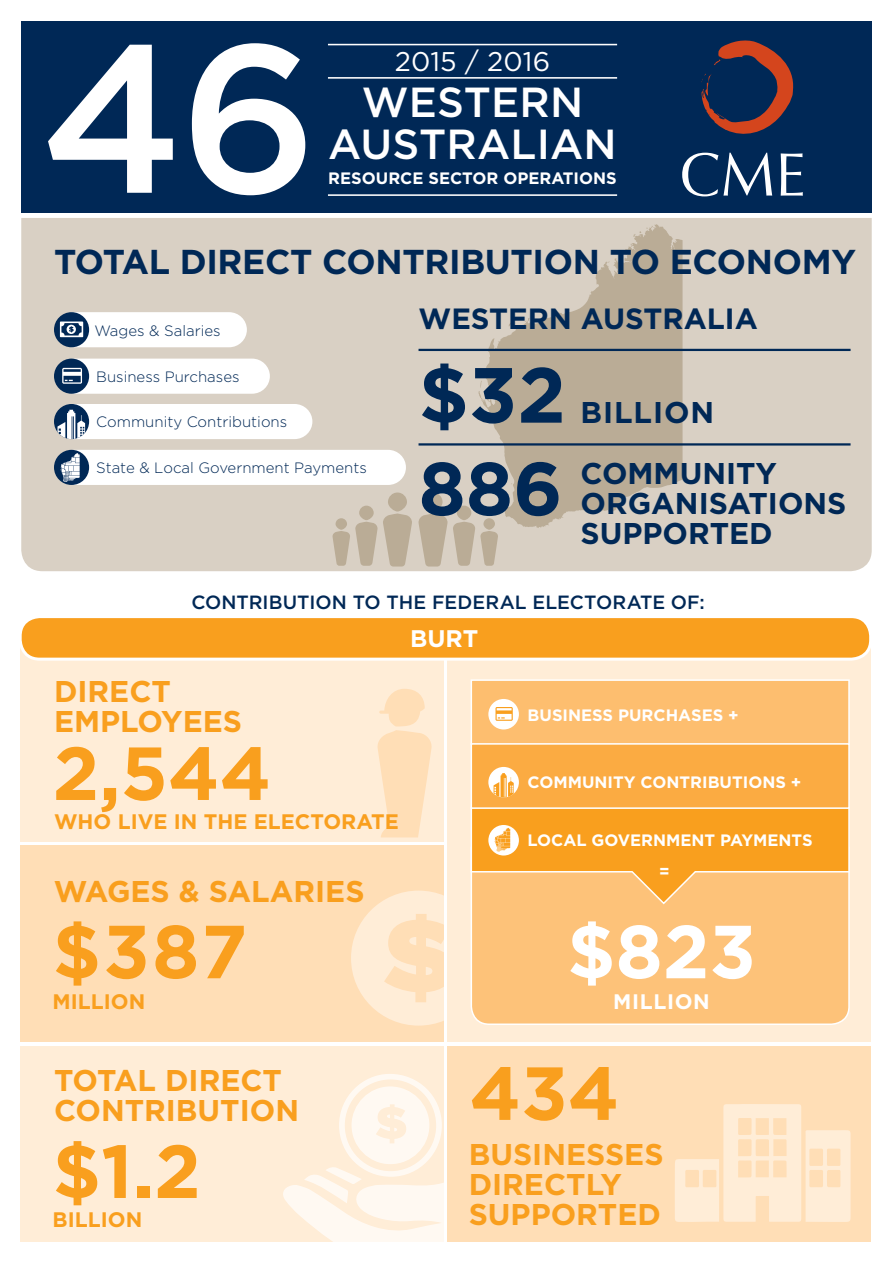
<style>
.page{position:relative;width:893px;height:1263px;background:#fff}
.page>*{position:absolute;margin:0;border:0;box-sizing:border-box;transform-origin:0 0}
.t1{font:500 210px "Gotham";color:#fff}
.t2{font:700 78px "Gotham";color:#002856}
.t3{font:700 75px "Gotham";color:#f99f1e}
.t4{font:700 75px "Gotham";color:#fff}
.t5{font:700 75px "Gotham";color:#002856}
.t6{font:500 42px/42px "Gotham";letter-spacing:.005em;color:#fff;text-align:center}
.t7{font:700 34.5px "Gotham";letter-spacing:-.01em;color:#002856}
.t8{font:700 30px/30px "Gotham";color:#f99f1e}
.t9{font:700 30px/30px "Gotham";color:#002856}
.t10{font:700 30px "Gotham";letter-spacing:.03em;color:#002856}
.t11{font:700 29.25px "Gotham";color:#002856}
.t12{font:27px "Gotham";letter-spacing:.005em;color:#fff}
.t13{font:700 24px "Gotham";color:#fff}
.t14{font:700 21px "Gotham";color:#f99f1e}
.t15{font:700 21px "Gotham";letter-spacing:.03em;color:#fff}
.t16{font:500 19.2px "Gotham";color:#002856}
.t17{font:700 16.5px/31px "Gotham";color:#fff}
.t18{font:300 15px "Gotham";color:#002856}
</style>
<div class="page">
<div style="left:21px;top:218px;width:851px;height:353px;background:#d9d0c4"></div>
<svg style="left:332px;top:492px;width:80px;height:74px;background:#cabead"></svg>
<div style="left:336px;top:518px;width:11px;height:12px;background:#baac96;border-radius:50%"></div>
<svg style="left:418px;top:492px;width:80px;height:74px;background:#c8bcab"></svg>
<svg style="left:483px;top:518px;width:12px;height:12px"></svg>
<div style="left:21px;top:21px;width:851px;height:192px;background:#002856"></div>
<hr style="left:328px;top:77px;width:289px;height:2px;background:#fff">
<hr style="left:328px;top:44px;width:289px;height:1px;background:#fff">
<hr style="left:328px;top:194px;width:289px;height:2px;background:#fff">
<svg style="left:478px;top:224px;width:205px;height:304px;background:#c4b8a6"></svg>
<hr style="left:418px;top:443px;width:432px;height:3px;background:#002856">
<hr style="left:418px;top:349px;width:432px;height:2px;background:#002856">
<svg style="left:54px;top:312px;width:35px;height:35px"></svg>
<svg style="left:60px;top:312px;width:187px;height:35px"></svg>
<div style="left:54px;top:359px;width:35px;height:35px;background:#002856;border-radius:50%"></div>
<svg style="left:62px;top:359px;width:208px;height:35px"></svg>
<svg style="left:54px;top:404px;width:35px;height:35px"></svg>
<svg style="left:57px;top:404px;width:255px;height:35px"></svg>
<div style="left:54px;top:450px;width:35px;height:35px;background:#002856;border-radius:50%"></div>
<svg style="left:60px;top:450px;width:346px;height:35px"></svg>
<svg style="left:682px;top:153px;width:121px;height:43px"></svg>
<svg style="left:701px;top:40px;width:93px;height:94px"></svg>
<div style="left:21px;top:846px;width:423px;height:196px;background:#ffdeb6"></div>
<svg style="left:351px;top:890px;width:93px;height:135px"></svg>
<div style="left:21px;top:645px;width:423px;height:197px;background:#ffedd7"></div>
<svg style="left:377px;top:689px;width:55px;height:148px"></svg>
<div style="left:21px;top:1046px;width:423px;height:195px;background:#ffedd7"></div>
<svg style="left:283px;top:1074px;width:161px;height:167px"></svg>
<div style="left:448px;top:645px;width:423px;height:397px;background:#ffedd7"></div>
<div style="left:470px;top:905px;width:380px;height:120px;background:#fdc279"></div>
<div style="left:448px;top:1046px;width:423px;height:195px;background:#ffdeb6"></div>
<svg style="left:675px;top:1104px;width:176px;height:118px"></svg>
<div style="left:471px;top:679px;width:379px;height:66px;background:#fdbe6f;border:2px solid #fff"></div>
<div style="left:471px;top:743px;width:379px;height:66px;background:#fbab42;border:2px solid #fff"></div>
<div style="left:488px;top:699px;width:31px;height:30px;background:#fff;border-radius:50%"></div>
<svg style="left:495px;top:707px;width:18px;height:14px"></svg>
<div style="left:488px;top:767px;width:31px;height:30px;background:#fff;border-radius:50%"></div>
<svg style="left:494px;top:773px;width:20px;height:24px"></svg>
<svg style="left:470px;top:806px;width:380px;height:99px;background:#faae45"></svg>
<div style="left:20px;top:617px;width:851px;height:42px;background:#f99f1e;border-radius:20px"></div>
<div style="left:19px;top:615px;width:853px;height:46px;border:3px solid #fff;border-radius:20px"></div>
<h1 class="t1" style="left:40px;top:-19px;width:279px">46</h1>
<h3 class="t12" style="left:395px;top:45px;width:157px">2015 / 2016</h3>
<h3 class="t6" style="left:328px;top:81px;width:290px">WESTERN<br>AUSTRALIAN</h3>
<p class="t17" style="left:328px;top:162px;width:290px">RESOURCE SECTOR OPERATIONS</p>
<h3 class="t7" style="left:54px;top:239px;width:804px">TOTAL DIRECT CONTRIBUTION TO ECONOMY</h3>
<p class="t18" style="left:94px;top:321px;width:128px">Wages &amp; Salaries</p>
<p class="t18" style="left:96px;top:367px;width:145px">Business Purchases</p>
<p class="t18" style="left:96px;top:412px;width:193px">Community Contributions</p>
<p class="t18" style="left:96px;top:458px;width:272px">State &amp; Local Government Payments</p>
<h3 class="t11" style="left:418px;top:299px;width:341px">WESTERN AUSTRALIA</h3>
<h2 class="t2" style="left:418px;top:343px;width:149px">$32</h2>
<h3 class="t5" style="left:418px;top:439px;width:146px">886</h3>
<h3 class="t10" style="left:580px;top:392px;width:135px">BILLION</h3>
<h3 class="t9" style="left:580px;top:458px;width:267px">COMMUNITY<br>ORGANISATIONS<br>SUPPORTED</h3>
<p class="t16" style="left:191px;top:590px;width:515px">CONTRIBUTION TO THE FEDERAL ELECTORATE OF:</p>
<h3 class="t8" style="left:54px;top:676px;width:190px">DIRECT<br>EMPLOYEES</h3>
<h3 class="t3" style="left:53px;top:724px;width:220px">2,544</h3>
<p class="t14" style="left:54px;top:808px;width:346px">WHO LIVE IN THE ELECTORATE</p>
<h3 class="t13" style="left:410px;top:622px;width:70px">BURT</h3>
<h3 class="t8" style="left:54px;top:876px;width:312px">WAGES &amp; SALARIES</h3>
<p class="t17" style="left:528px;top:699px;width:213px">BUSINESS PURCHASES +</p>
<p class="t17" style="left:528px;top:766px;width:275px">COMMUNITY CONTRIBUTIONS +</p>
<p class="t17" style="left:659px;top:824px;width:155px;text-indent:-131px">LOCAL GOVERNMENT PAYMENTS =</p>
<h3 class="t3" style="left:53px;top:902px;width:196px">$387</h3>
<h3 class="t4" style="left:567px;top:902px;width:190px">$823</h3>
<p class="t14" style="left:53px;top:988px;width:94px">MILLION</p>
<p class="t15" style="left:613px;top:988px;width:98px">MILLION</p>
<h3 class="t8" style="left:54px;top:1065px;width:247px">TOTAL DIRECT<br>CONTRIBUTION</h3>
<h3 class="t3" style="left:53px;top:1122px;width:150px">$1.2</h3>
<p class="t14" style="left:53px;top:1206px;width:91px">BILLION</p>
<h3 class="t3" style="left:469px;top:1043px;width:151px">434</h3>
<h3 class="t8" style="left:469px;top:1139px;width:196px">BUSINESSES<br>DIRECTLY<br>SUPPORTED</h3>
</div>
